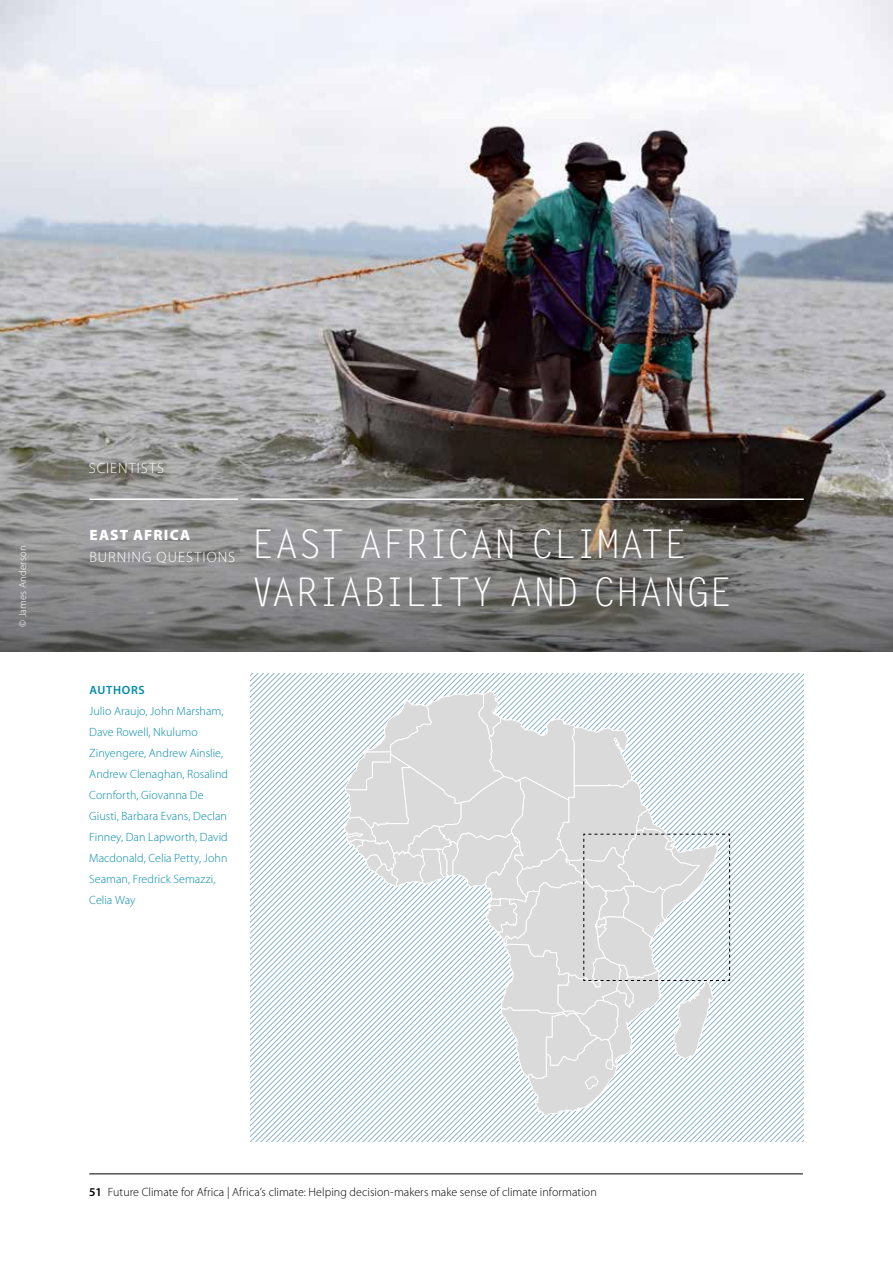
<style>
.page{position:relative;width:893px;height:1263px;background:#fff}
.page>*{position:absolute;margin:0;border:0;box-sizing:border-box;transform-origin:0 0}
.t1{font:39.6px/48.6px "Letter Gothic Std";letter-spacing:-.025em;color:#fff}
.t2{font:300 15px "Myriad Pro";letter-spacing:.065em;color:#fff}
.t3{font:900 15px "Myriad Pro";letter-spacing:.08em;color:#fff}
.t4{font:300 12px/21px "Myriad Pro";letter-spacing:.005em;color:#008aa7}
.t5{font:300 12px "Myriad Pro";letter-spacing:.005em;color:#000}
.t6{font:600 12px "Myriad Pro";letter-spacing:.06em;color:#008aa7}
.t7{font:300 10.5px "Myriad Pro";letter-spacing:.025em;color:#fff}
.s1{font-weight:600}
</style>
<div class="page">
<hr style="left:89px;top:1173px;width:714px;height:1px;background:#000">
<img style="left:0;top:0;width:893px;height:652px">
<hr style="left:89px;top:498px;width:149px;height:2px;background:#fff">
<hr style="left:251px;top:498px;width:553px;height:2px;background:#fff">
<svg style="left:251px;top:674px;width:552px;height:468px"></svg>
<p class="t7" style="left:17px;top:627px;width:83px;rotate:-90deg">© James Anderson</p>
<p class="t2" style="left:89px;top:460px;width:77px">SCIENTISTS</p>
<p class="t3" style="left:89px;top:526px;width:102px">EAST AFRICA</p>
<p class="t2" style="left:89px;top:549px;width:147px">BURNING QUESTIONS</p>
<h1 class="t1" style="left:251px;top:521px;width:483px">EAST AFRICAN CLIMATE<br>VARIABILITY AND CHANGE</h1>
<p class="t6" style="left:89px;top:682px;width:57px">AUTHORS</p>
<p class="t4" style="left:89px;top:700px;width:140px">Julio Araujo, John Marsham,<br>Dave Rowell, Nkulumo<br>Zinyengere, Andrew Ainslie,<br>Andrew Clenaghan, Rosalind<br>Cornforth, Giovanna De<br>Giusti, Barbara Evans, Declan<br>Finney, Dan Lapworth, David<br>Macdonald, Celia Petty, John<br>Seaman, Fredrick Semazzi,<br>Celia Way</p>
<p class="t5" style="left:89px;top:1185px;width:509px"><span class="s1">51</span> Future Climate for Africa | Africa’s climate: Helping decision-makers make sense of climate information</p>
</div>
